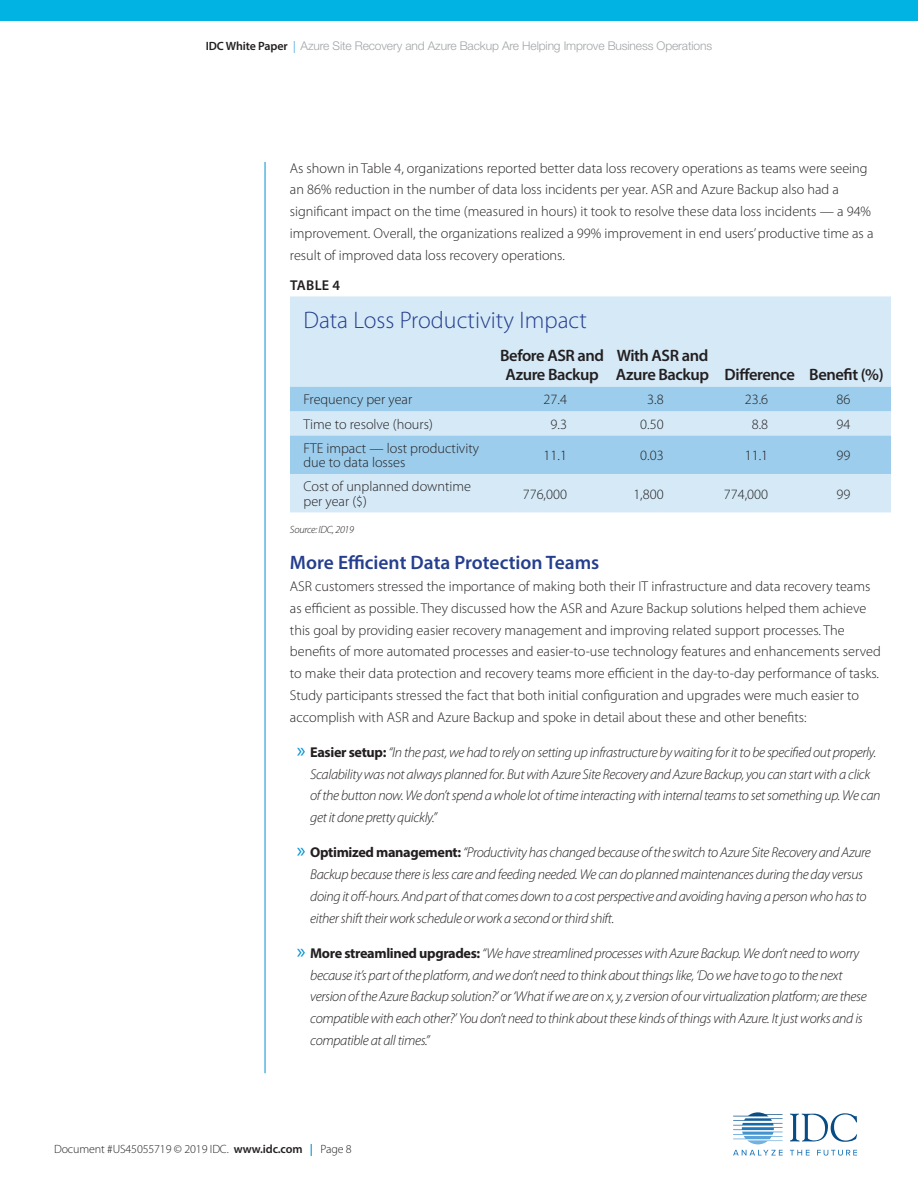
<style>
.page{position:relative;width:918px;height:1188px;background:#fff}
.page>*{position:absolute;margin:0;border:0;box-sizing:border-box;transform-origin:0 0}
.IDC_figure_title{font:300 24px "Myriad Pro";color:#253f8e}
.IDC_H2{font:600 19.5px "Myriad Pro";color:#253f8e}
.IDC_table_header{font:600 16.5px/19.5px "Myriad Pro";letter-spacing:-.025em;color:#231f20;text-align:center}
.t1{font:italic 300 14.25px/21.8px "Myriad Pro";letter-spacing:-.025em;color:#231f20}
.IDC_copy{font:300 14.25px/21.8px "Myriad Pro";color:#231f20}
.IDC_table_copy{font:300 14.25px/14.2px "Myriad Pro";color:#231f20}
.IDC_figure_table_num{font:600 14.25px "Myriad Pro";letter-spacing:.02em;color:#231f20}
.t2{font:300 12px "Helvetica Neue LT Std";letter-spacing:-.01em;color:#a1a4a6}
.t3{font:300 12px "Myriad Pro";letter-spacing:-.01em;color:#231f20}
.IDC_source{font:italic 300 10.5px "Myriad Pro";letter-spacing:-.025em;color:#231f20}
.s1{font-family:"Myriad Pro";font-weight:600;color:#221f1f}
.s2{font-family:"Myriad Pro";color:#0092d3}
.s3{font-weight:400;font-style:normal;font-size:21px;color:#0092d3}
.s4{font-weight:700;font-style:normal}
.s5{font-weight:600}
.s6{font-weight:600;color:#0092d3}
</style>
<div class="page">
<svg style="left:790px;top:1113px;width:67px;height:29px"></svg>
<svg style="left:733px;top:1150px;width:50px;height:5px"></svg>
<svg style="left:790px;top:1150px;width:20px;height:5px"></svg>
<svg style="left:817px;top:1150px;width:40px;height:6px"></svg>
<svg style="left:733px;top:1112px;width:50px;height:32px"></svg>
<div style="left:0;top:0;width:918px;height:21px;background:#00b3e3"></div>
<hr style="left:265px;top:162px;width:1px;height:911px;background:#0092d3">
<div style="left:290px;top:296px;width:601px;height:216px;background:#d5e9f7"></div>
<svg style="left:290px;top:387px;width:601px;height:87px;background:#acd4ef"></svg>
<p class="t2" style="left:206px;top:39px;width:508px"><span class="s1">IDC White Paper</span> <span class="s2">|</span> Azure Site Recovery and Azure Backup Are Helping Improve Business Operations</p>
<p class="IDC_copy" style="left:290px;top:157px;width:585px">As shown in Table 4, organizations reported better data loss recovery operations as teams were seeing an 86% reduction in the number of data loss incidents per year. ASR and Azure Backup also had a significant impact on the time (measured in hours) it took to resolve these data loss incidents — a 94% improvement. Overall, the organizations realized a 99% improvement in end users’ productive time as a result of improved data loss recovery operations.</p>
<p class="IDC_figure_table_num" style="left:290px;top:277px;width:51px">TABLE 4</p>
<p class="IDC_figure_title" style="left:303px;top:305px;width:285px">Data Loss Productivity Impact</p>
<p class="IDC_table_header" style="left:500px;top:345px;width:106px">Before ASR and<br>Azure Backup</p>
<p class="IDC_table_header" style="left:616px;top:345px;width:95px;text-align:left">With ASR and<br>Azure Backup</p>
<p class="IDC_table_header" style="left:725px;top:364px;width:72px">Difference</p>
<p class="IDC_table_header" style="left:809px;top:364px;width:76px">Benefit (%)</p>
<p class="IDC_table_copy" style="left:303px;top:392px;width:110px">Frequency per year</p>
<p class="IDC_table_copy" style="left:544px;top:392px;width:25px">27.4</p>
<p class="IDC_table_copy" style="left:647px;top:392px;width:18px">3.8</p>
<p class="IDC_table_copy" style="left:745px;top:392px;width:25px">23.6</p>
<p class="IDC_table_copy" style="left:837px;top:392px;width:15px">86</p>
<p class="IDC_table_copy" style="left:303px;top:417px;width:131px">Time to resolve (hours)</p>
<p class="IDC_table_copy" style="left:551px;top:417px;width:18px">9.3</p>
<p class="IDC_table_copy" style="left:640px;top:417px;width:25px">0.50</p>
<p class="IDC_table_copy" style="left:752px;top:417px;width:18px">8.8</p>
<p class="IDC_table_copy" style="left:837px;top:417px;width:15px">94</p>
<p class="IDC_table_copy" style="left:303px;top:441px;width:177px">FTE impact — lost productivity due to data losses</p>
<p class="IDC_table_copy" style="left:544px;top:448px;width:25px">11.1</p>
<p class="IDC_table_copy" style="left:640px;top:448px;width:25px">0.03</p>
<p class="IDC_table_copy" style="left:745px;top:448px;width:25px">11.1</p>
<p class="IDC_table_copy" style="left:837px;top:448px;width:15px">99</p>
<p class="IDC_table_copy" style="left:303px;top:479px;width:169px">Cost of unplanned downtime per year ($)</p>
<p class="IDC_table_copy" style="left:523px;top:487px;width:46px">776,000</p>
<p class="IDC_table_copy" style="left:633px;top:487px;width:32px">1,800</p>
<p class="IDC_table_copy" style="left:724px;top:487px;width:46px">774,000</p>
<p class="IDC_table_copy" style="left:837px;top:487px;width:15px">99</p>
<p class="IDC_source" style="left:290px;top:524px;width:66px">Source: IDC, 2019</p>
<p class="IDC_H2" style="left:290px;top:550px;width:311px">More Efficient Data Protection Teams</p>
<p class="IDC_copy" style="left:290px;top:575px;width:592px">ASR customers stressed the importance of making both their IT infrastructure and data recovery teams as efficient as possible. They discussed how the ASR and Azure Backup solutions helped them achieve this goal by providing easier recovery management and improving related support processes. The benefits of more automated processes and easier-to-use technology features and enhancements served to make their data protection and recovery teams more efficient in the day-to-day performance of tasks.<br>Study participants stressed the fact that both initial configuration and upgrades were much easier to accomplish with ASR and Azure Backup and spoke in detail about these and other benefits:</p>
<p class="t1" style="left:310px;top:741px;width:572px;text-indent:-14px"><span class="s3">»</span> <span class="s4">Easier setup:</span> “In the past, we had to rely on setting up infrastructure by waiting for it to be specified out properly.<br>Scalability was not always planned for. But with Azure Site Recovery and Azure Backup, you can start with a click of the button now. We don’t spend a whole lot of time interacting with internal teams to set something up. We can get it done pretty quickly.”</p>
<p class="t1" style="left:310px;top:842px;width:562px;text-indent:-14px"><span class="s3">»</span> <span class="s4">Optimized management:</span> “Productivity has changed because of the switch to Azure Site Recovery and Azure Backup because there is less care and feeding needed. We can do planned maintenances during the day versus doing it off-hours. And part of that comes down to a cost perspective and avoiding having a person who has to either shift their work schedule or work a second or third shift.</p>
<p class="t1" style="left:310px;top:942px;width:558px;text-indent:-14px"><span class="s3">»</span> <span class="s4">More streamlined upgrades:</span> “We have streamlined processes with Azure Backup. We don’t need to worry because it’s part of the platform, and we don’t need to think about things like, ‘Do we have to go to the next version of the Azure Backup solution?’ or ‘What if we are on x, y, z version of our virtualization platform; are these compatible with each other?’ You don’t need to think about these kinds of things with Azure. It just works and is compatible at all times.”</p>
<p class="t3" style="left:54px;top:1141px;width:299px">Document #US45055719 © 2019 IDC. <span class="s5">www.idc.com</span> <span class="s6">|</span> Page 8</p>
</div>
